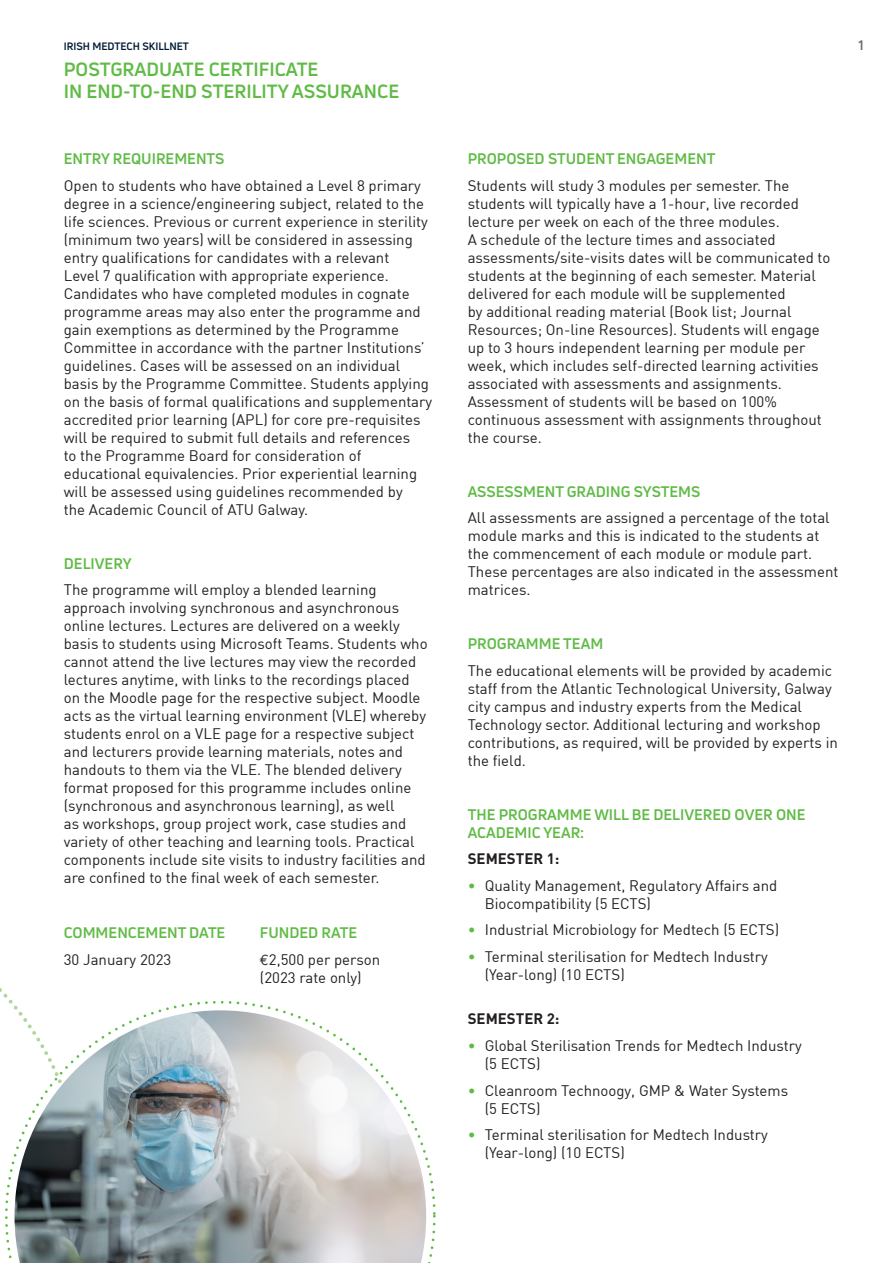
<style>
.page{position:relative;width:893px;height:1263px;background:#fff}
.page>*{position:absolute;margin:0;border:0;box-sizing:border-box;transform-origin:0 0}
.t1{font:700 18.75px/22.5px "Uni Neue";color:#60bb46}
.t2{font:15px/18px "DIN";color:#231f20}
.t3{font:700 15px/18px "Uni Neue";color:#60bb46}
.t4{font:700 15px "DIN";color:#231f20}
.t5{font:700 13.5px "Uni Neue";color:#6c6d70}
.t6{font:700 10.5px "Uni Neue";color:#001932}
.s1{font-family:"Euro Mono"}
.s2{color:#60bb46}
</style>
<div class="page">
<svg style="left:5px;top:1001px;width:431px;height:262px"></svg>
<p class="t6" style="left:64px;top:40px;width:127px">IRISH MEDTECH SKILLNET</p>
<p class="t5" style="left:858px;top:37px;width:7px">1</p>
<p class="t1" style="left:64px;top:58px;width:337px">POSTGRADUATE CERTIFICATE<br>IN END-TO-END STERILITY ASSURANCE</p>
<p class="t3" style="left:64px;top:150px;width:162px">ENTRY REQUIREMENTS</p>
<p class="t2" style="left:64px;top:176px;width:370px">Open to students who have obtained a Level 8 primary degree in a science/engineering subject, related to the life sciences. Previous or current experience in sterility (minimum two years) will be considered in assessing entry qualifications for candidates with a relevant<br>Level 7 qualification with appropriate experience.<br>Candidates who have completed modules in cognate programme areas may also enter the programme and gain exemptions as determined by the Programme Committee in accordance with the partner Institutions’ guidelines. Cases will be assessed on an individual basis by the Programme Committee. Students applying on the basis of formal qualifications and supplementary accredited prior learning (APL) for core pre-requisites will be required to submit full details and references<br>to the Programme Board for consideration of educational equivalencies. Prior experiential learning will be assessed using guidelines recommended by<br>the Academic Council of ATU Galway.</p>
<p class="t3" style="left:64px;top:554px;width:69px">DELIVERY</p>
<p class="t2" style="left:64px;top:581px;width:365px">The programme will employ a blended learning approach involving synchronous and asynchronous online lectures. Lectures are delivered on a weekly basis to students using Microsoft Teams. Students who cannot attend the live lectures may view the recorded lectures anytime, with links to the recordings placed on the Moodle page for the respective subject. Moodle acts as the virtual learning environment (VLE) whereby students enrol on a VLE page for a respective subject and lecturers provide learning materials, notes and handouts to them via the VLE. The blended delivery format proposed for this programme includes online (synchronous and asynchronous learning), as well<br>as workshops, group project work, case studies and variety of other teaching and learning tools. Practical components include site visits to industry facilities and are confined to the final week of each semester.</p>
<p class="t3" style="left:64px;top:924px;width:163px">COMMENCEMENT DATE</p>
<p class="t2" style="left:64px;top:950px;width:109px">30 January 2023</p>
<p class="t3" style="left:260px;top:924px;width:99px">FUNDED RATE</p>
<p class="t2" style="left:260px;top:950px;width:122px"><span class="s1">€</span>2,500 per person (2023 rate only)</p>
<p class="t3" style="left:468px;top:150px;width:249px">PROPOSED STUDENT ENGAGEMENT</p>
<p class="t2" style="left:468px;top:176px;width:364px">Students will study 3 modules per semester. The students will typically have a 1-hour, live recorded lecture per week on each of the three modules.<br>A schedule of the lecture times and associated assessments/site-visits dates will be communicated to students at the beginning of each semester. Material delivered for each module will be supplemented<br>by additional reading material (Book list; Journal Resources; On-line Resources). Students will engage up to 3 hours independent learning per module per week, which includes self-directed learning activities associated with assessments and assignments.<br>Assessment of students will be based on 100% continuous assessment with assignments throughout the course.</p>
<p class="t3" style="left:468px;top:482px;width:234px">ASSESSMENT GRADING SYSTEMS</p>
<p class="t2" style="left:468px;top:509px;width:372px">All assessments are assigned a percentage of the total module marks and this is indicated to the students at the commencement of each module or module part.<br>These percentages are also indicated in the assessment matrices.</p>
<p class="t3" style="left:468px;top:635px;width:137px">PROGRAMME TEAM</p>
<p class="t2" style="left:468px;top:661px;width:372px">The educational elements will be provided by academic staff from the Atlantic Technological University, Galway city campus and industry experts from the Medical Technology sector. Additional lecturing and workshop contributions, as required, will be provided by experts in the field.</p>
<p class="t3" style="left:468px;top:805px;width:339px">THE PROGRAMME WILL BE DELIVERED OVER ONE<br>ACADEMIC YEAR:</p>
<p class="t4" style="left:468px;top:849px;width:93px">SEMESTER 1:</p>
<p class="t2" style="left:485px;top:876px;width:294px;text-indent:-17px"><span class="s2">•</span> Quality Management, Regulatory Affairs and<br>Biocompatibility (5 ECTS)</p>
<p class="t2" style="left:468px;top:921px;width:313px"><span class="s2">•</span> Industrial Microbiology for Medtech (5 ECTS)</p>
<p class="t2" style="left:485px;top:947px;width:285px;text-indent:-17px"><span class="s2">•</span> Terminal sterilisation for Medtech Industry (Year-long) (10 ECTS)</p>
<p class="t4" style="left:468px;top:1009px;width:93px">SEMESTER 2:</p>
<p class="t2" style="left:485px;top:1036px;width:318px;text-indent:-17px"><span class="s2">•</span> Global Sterilisation Trends for Medtech Industry (5 ECTS)</p>
<p class="t2" style="left:485px;top:1081px;width:305px;text-indent:-17px"><span class="s2">•</span> Cleanroom Technoogy, GMP &amp; Water Systems (5 ECTS)</p>
<p class="t2" style="left:485px;top:1125px;width:285px;text-indent:-17px"><span class="s2">•</span> Terminal sterilisation for Medtech Industry (Year-long) (10 ECTS)</p>
</div>
